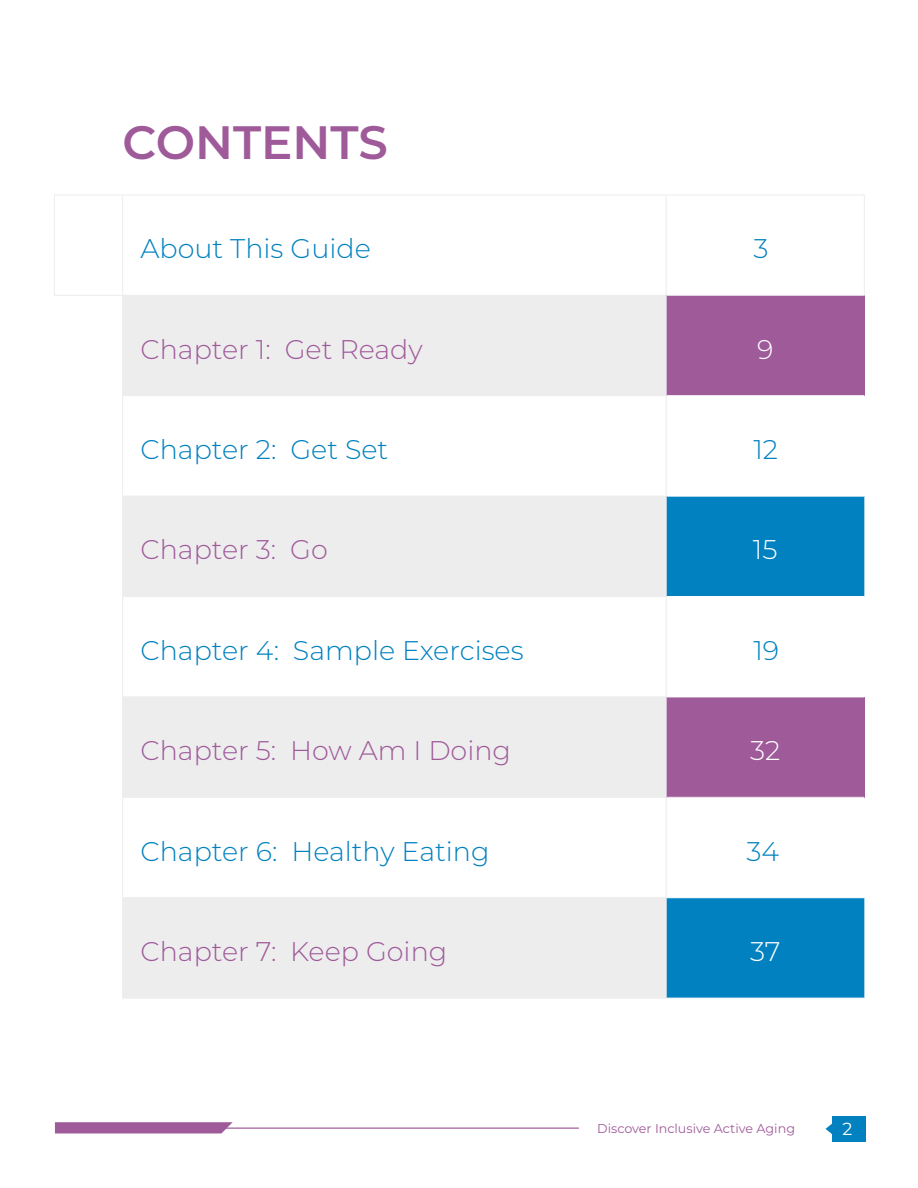
<style>
.page{position:relative;width:918px;height:1188px;background:#fff}
.page>*{position:absolute;margin:0;border:0;box-sizing:border-box;transform-origin:0 0}
.t1{font:600 46.8px "Montserrat";color:#9f5a99}
.t2{font:300 27px "Montserrat";color:#0181c0}
.t3{font:300 27px "Montserrat";color:#9f5a99}
.t4{font:300 27px "Montserrat";color:#fff}
.t5{font:17.55px "Montserrat";color:#fff}
.t6{font:12.75px "Montserrat";color:#9f5a99}
</style>
<div class="page">
<svg style="left:55px;top:1122px;width:178px;height:11px;background:#a3619d"></svg>
<hr style="left:224px;top:1128px;width:355px;height:1px;background:#9f5a99">
<div style="left:832px;top:1116px;width:34px;height:26px;background:#0181c0"></div>
<svg style="left:826px;top:1123px;width:6px;height:11px"></svg>
<svg style="left:123px;top:296px;width:543px;height:702px;fill:#ededee"></svg>
<div style="left:666px;top:295px;width:198px;height:101px;background:#9f5a99"></div>
<svg style="left:667px;top:497px;width:197px;height:501px"></svg>
<div style="left:666px;top:697px;width:198px;height:100px;background:#9f5a99"></div>
<hr style="left:667px;top:395px;width:197px;height:1px;background:#fff">
<hr style="left:667px;top:596px;width:197px;height:1px;background:#fff">
<hr style="left:667px;top:697px;width:197px;height:1px;background:#fff">
<hr style="left:667px;top:797px;width:197px;height:1px;background:#fff">
<hr style="left:122px;top:296px;width:1px;height:99px;background:#ededee">
<hr style="left:666px;top:296px;width:1px;height:99px;background:#ededee">
<hr style="left:122px;top:496px;width:1px;height:100px;background:#ededee">
<hr style="left:666px;top:496px;width:1px;height:100px;background:#ededee">
<hr style="left:122px;top:396px;width:1px;height:100px;background:#ededee">
<hr style="left:122px;top:395px;width:545px;height:1px;background:#ededee">
<hr style="left:666px;top:396px;width:1px;height:100px;background:#ededee">
<hr style="left:122px;top:496px;width:545px;height:1px;background:#ededee">
<hr style="left:122px;top:597px;width:1px;height:100px;background:#ededee">
<hr style="left:122px;top:596px;width:545px;height:1px;background:#ededee">
<hr style="left:666px;top:597px;width:1px;height:100px;background:#ededee">
<hr style="left:122px;top:798px;width:1px;height:99px;background:#ededee">
<hr style="left:666px;top:798px;width:1px;height:99px;background:#ededee">
<hr style="left:122px;top:697px;width:1px;height:100px;background:#ededee">
<hr style="left:122px;top:697px;width:545px;height:1px;background:#ededee">
<hr style="left:666px;top:697px;width:1px;height:100px;background:#ededee">
<hr style="left:122px;top:797px;width:545px;height:1px;background:#ededee">
<hr style="left:122px;top:898px;width:1px;height:100px;background:#ededee">
<hr style="left:122px;top:897px;width:545px;height:1px;background:#ededee">
<hr style="left:122px;top:998px;width:545px;height:1px;background:#ededee">
<hr style="left:666px;top:898px;width:1px;height:100px;background:#ededee">
<hr style="left:667px;top:897px;width:197px;height:1px;background:#fff">
<hr style="left:54px;top:195px;width:1px;height:100px;background:#ededee">
<hr style="left:54px;top:195px;width:69px;height:1px;background:#ededee">
<hr style="left:123px;top:195px;width:543px;height:1px;background:#ededee">
<hr style="left:666px;top:195px;width:199px;height:1px;background:#ededee">
<hr style="left:122px;top:195px;width:1px;height:100px;background:#ededee">
<hr style="left:666px;top:195px;width:1px;height:100px;background:#ededee">
<hr style="left:864px;top:195px;width:1px;height:100px;background:#ededee">
<hr style="left:54px;top:295px;width:69px;height:1px;background:#ededee">
<hr style="left:123px;top:295px;width:543px;height:1px;background:#ededee">
<hr style="left:666px;top:295px;width:199px;height:1px;background:#ededee">
<h1 class="t1" style="left:122px;top:109px;width:267px">CONTENTS</h1>
<p class="t2" style="left:140px;top:230px;width:232px">About This Guide</p>
<p class="t2" style="left:753px;top:230px;width:17px">3</p>
<p class="t3" style="left:140px;top:331px;width:284px">Chapter 1: Get Ready</p>
<p class="t4" style="left:757px;top:331px;width:18px">9</p>
<p class="t2" style="left:140px;top:431px;width:249px">Chapter 2: Get Set</p>
<p class="t2" style="left:753px;top:431px;width:26px">12</p>
<p class="t3" style="left:140px;top:532px;width:189px">Chapter 3: Go</p>
<p class="t4" style="left:753px;top:532px;width:26px">15</p>
<p class="t2" style="left:140px;top:632px;width:385px">Chapter 4: Sample Exercises</p>
<p class="t2" style="left:753px;top:632px;width:27px">19</p>
<p class="t3" style="left:140px;top:732px;width:372px">Chapter 5: How Am I Doing</p>
<p class="t4" style="left:750px;top:732px;width:32px">32</p>
<p class="t2" style="left:140px;top:833px;width:351px">Chapter 6: Healthy Eating</p>
<p class="t2" style="left:746px;top:833px;width:34px">34</p>
<p class="t3" style="left:140px;top:933px;width:308px">Chapter 7: Keep Going</p>
<p class="t4" style="left:750px;top:933px;width:32px">37</p>
<p class="t6" style="left:597px;top:1120px;width:199px">Discover Inclusive Active Aging</p>
<p class="t5" style="left:842px;top:1116px;width:11px">2</p>
</div>
